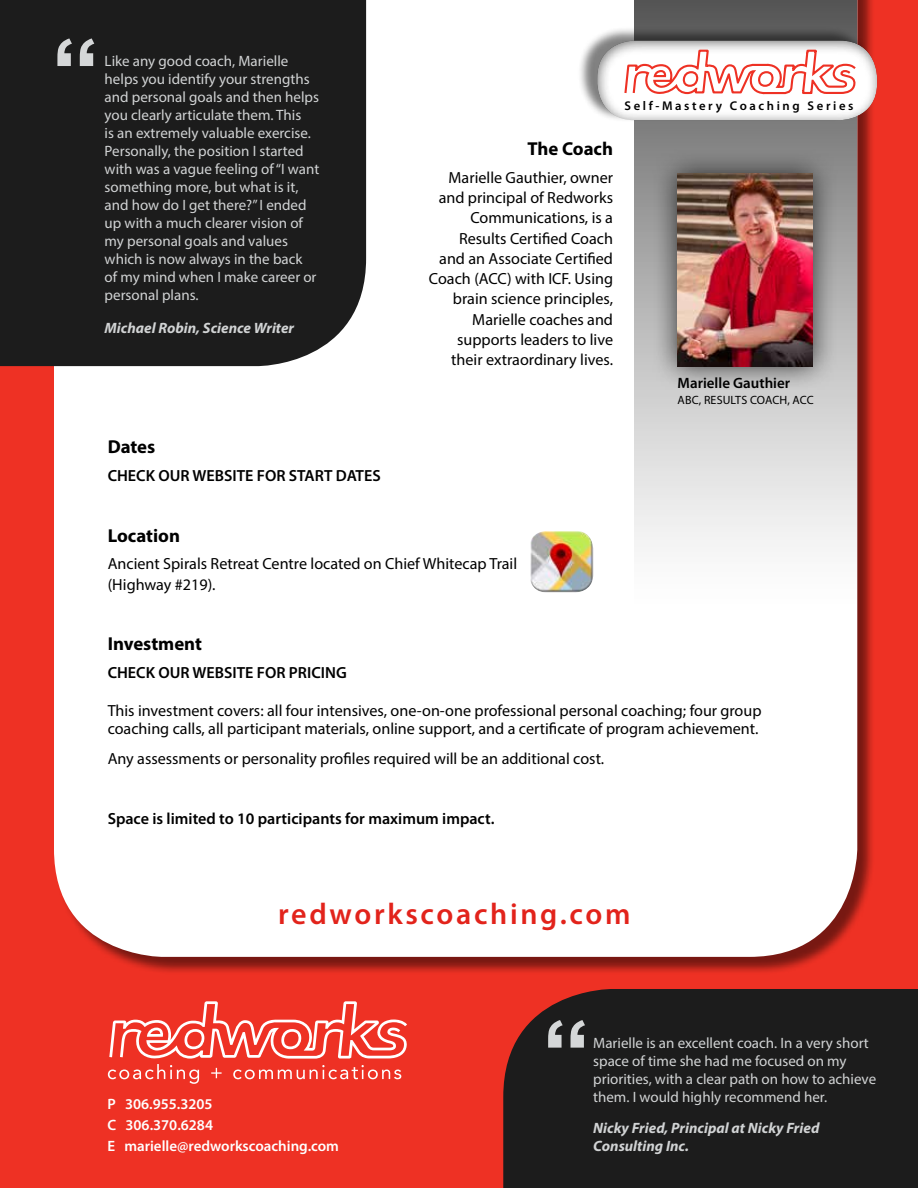
<style>
.page{position:relative;width:918px;height:1188px;background:#ee3124}
.page>*{position:absolute;margin:0;border:0;box-sizing:border-box;transform-origin:0 0}
.t1{font:700 93px "Arial";color:#d5d7d8;scale:1.05 1}
.t2{font:600 30px "Myriad Pro";letter-spacing:.09em;color:#e2231b}
.t3{font:700 18.75px "Myriad Pro";color:#000}
.t4{font:16.2px/20.2px "Myriad Pro";color:#000}
.t5{font:600 16.2px "Myriad Pro";color:#000}
.t6{font:15px/18px "Myriad Pro";color:#d1d3d4}
.t7{font:italic 700 15px/18px "Myriad Pro";color:#d1d3d4}
.t8{font:600 15px/21px "Myriad Pro";color:#fff}
.t9{font:600 15px "Myriad Pro";color:#000}
.t10{font:600 12.75px "Myriad Pro";letter-spacing:.205em;color:#000}
.t11{font:12px "Myriad Pro";letter-spacing:.005em;color:#000}
</style>
<div class="page">
<div style="left:55px;top:0;width:820px;height:975px;background:#000;opacity:.5"></div>
<div style="left:54px;top:0;width:803px;height:957px;background:#fff"></div>
<div style="left:0;top:0;width:366px;height:366px;background:#1c1c1c"></div>
<svg style="left:108px;top:1001px;width:299px;height:83px"></svg>
<div style="left:503px;top:989px;width:415px;height:199px;background:#1c1c1c"></div>
<svg style="left:635px;top:0;width:222px;height:608px;background:#cbcbcb"></svg>
<div style="left:652px;top:148px;width:185px;height:243px;background:#000;opacity:.75"></div>
<img style="left:678px;top:174px;width:134px;height:192px">
<div style="left:578px;top:26px;width:296px;height:96px;background:#000;opacity:.5"></div>
<div style="left:595px;top:38px;width:283px;height:82px;background:#000;opacity:.6"></div>
<svg style="left:624px;top:50px;width:234px;height:47px;background:#fad2cf"></svg>
<img style="left:529px;top:531px;width:64px;height:61px">
<h1 class="t1" style="left:51px;top:11px;width:48px">“</h1>
<p class="t6" style="left:105px;top:52px;width:216px">Like any good coach, Marielle helps you identify your strengths and personal goals and then helps you clearly articulate them. This<br>is an extremely valuable exercise.<br>Personally, the position I started with was a vague feeling of“I want something more, but what is it, and how do I get there?”I ended up with a much clearer vision of my personal goals and values which is now always in the back<br>of my mind when I make career or personal plans.</p>
<p class="t7" style="left:105px;top:319px;width:191px">Michael Robin, Science Writer</p>
<p class="t3" style="left:108px;top:435px;width:49px">Dates</p>
<p class="t5" style="left:108px;top:465px;width:275px">CHECK OUR WEBSITE FOR START DATES</p>
<p class="t3" style="left:527px;top:137px;width:87px">The Coach</p>
<p class="t4" style="left:429px;top:167px;width:186px;text-align:right">Marielle Gauthier, owner and principal of Redworks<br>Communications, is a<br>Results Certified Coach<br>and an Associate Certified<br>Coach (ACC) with ICF. Using brain science principles,<br>Marielle coaches and supports leaders to live their extraordinary lives.</p>
<p class="t10" style="left:624px;top:98px;width:230px">Self-Mastery Coaching Series</p>
<p class="t9" style="left:678px;top:373px;width:114px">Marielle Gauthier</p>
<p class="t11" style="left:678px;top:393px;width:138px">ABC, RESULTS COACH, ACC</p>
<p class="t3" style="left:108px;top:523px;width:74px">Location</p>
<p class="t4" style="left:108px;top:554px;width:411px">Ancient Spirals Retreat Centre located on Chief Whitecap Trail (Highway #219).</p>
<p class="t3" style="left:108px;top:632px;width:96px">Investment</p>
<p class="t5" style="left:108px;top:662px;width:241px">CHECK OUR WEBSITE FOR PRICING</p>
<p class="t4" style="left:108px;top:702px;width:655px;line-height:18px">This investment covers: all four intensives, one-on-one professional personal coaching; four group coaching calls, all participant materials, online support, and a certificate of program achievement.</p>
<p class="t4" style="left:108px;top:748px;width:498px">Any assessments or personality profiles required will be an additional cost.</p>
<p class="t5" style="left:108px;top:809px;width:388px">Space is limited to 10 participants for maximum impact.</p>
<h2 class="t2" style="left:278px;top:895px;width:354px">redworkscoaching.com</h2>
<p class="t8" style="left:107px;top:1093px;width:233px">P 306.955.3205<br>C 306.370.6284<br>E marielle@redworkscoaching.com</p>
<h1 class="t1" style="left:542px;top:993px;width:48px">“</h1>
<p class="t6" style="left:593px;top:1034px;width:285px">Marielle is an excellent coach. In a very short space of time she had me focused on my priorities, with a clear path on how to achieve them. I would highly recommend her.</p>
<p class="t7" style="left:593px;top:1119px;width:228px">Nicky Fried, Principal at Nicky Fried<br>Consulting Inc.</p>
</div>
